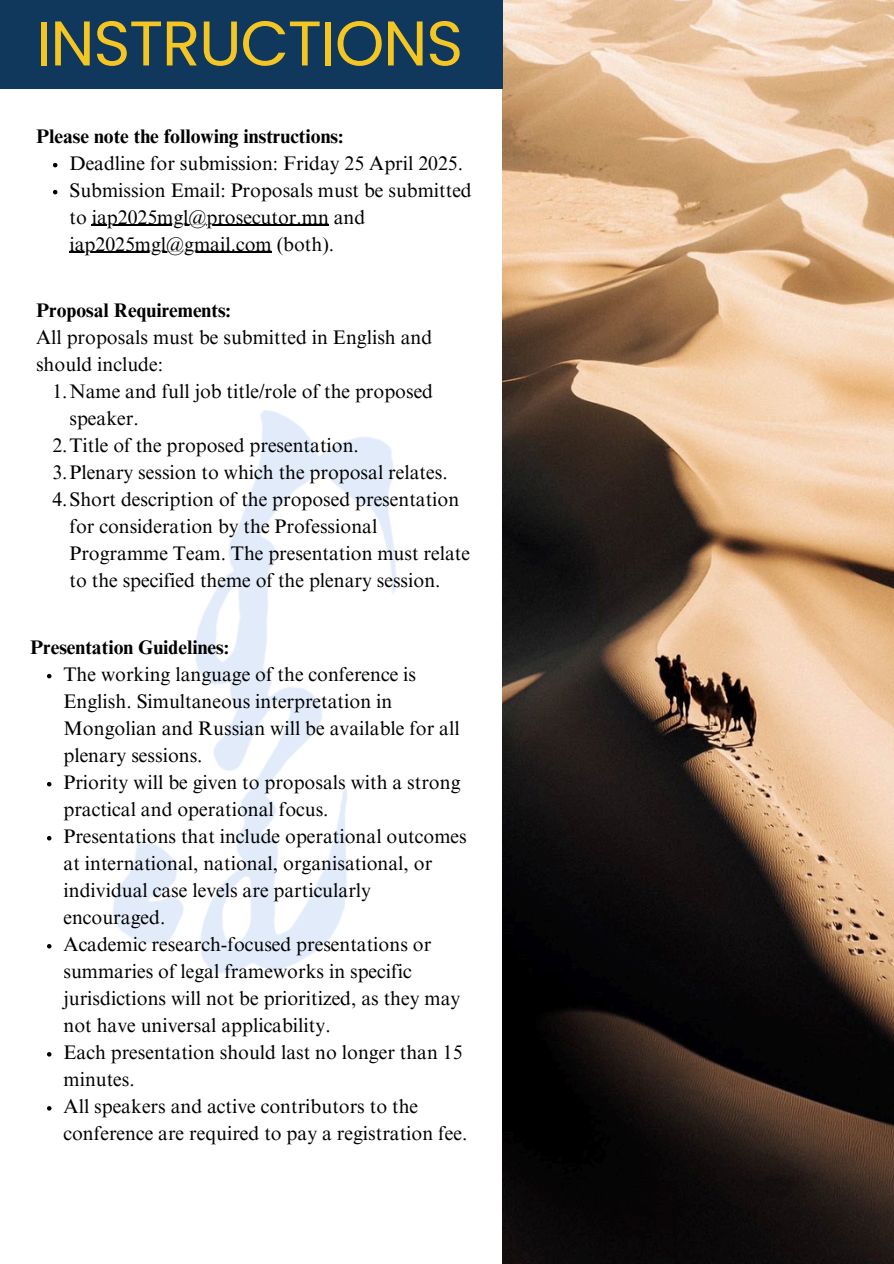
<style>
.page{position:relative;width:894px;height:1264px;background:#fff}
.page>*{position:absolute;margin:0;border:0;box-sizing:border-box;transform-origin:0 0}
.t1{font:63px "Poppins";letter-spacing:-.02em;color:#f3c623}
.t2{font:19.65px/27px "Times NRMT Pro";color:#000}
.t3{font:700 19.65px "Times NRMT Pro";color:#000}
</style>
<div class="page">
<img style="left:503px;top:0;width:390px;height:1263px">
<div style="left:0;top:0;width:502px;height:89px;background:#10375c"></div>
<img style="left:48px;top:322px;width:468px;height:739px">
<svg style="left:53px;top:163px;width:4px;height:4px"></svg>
<svg style="left:53px;top:190px;width:4px;height:4px"></svg>
<hr style="left:92px;top:225px;width:237px;height:1px;background:#000">
<hr style="left:69px;top:252px;width:203px;height:1px;background:#000">
<svg style="left:47px;top:674px;width:4px;height:4px"></svg>
<svg style="left:47px;top:782px;width:4px;height:4px"></svg>
<svg style="left:47px;top:836px;width:4px;height:4px"></svg>
<svg style="left:47px;top:944px;width:4px;height:4px"></svg>
<svg style="left:47px;top:1052px;width:4px;height:4px"></svg>
<svg style="left:47px;top:1106px;width:4px;height:4px"></svg>
<h1 class="t1" style="left:36px;top:-1px;width:428px">INSTRUCTIONS</h1>
<p class="t3" style="left:36px;top:128px;width:309px">Please note the following instructions:</p>
<h2 class="t2" style="left:69px;top:152px;width:395px">Deadline for submission: Friday 25 April 2025.</h2>
<p class="t2" style="left:69px;top:179px;width:404px">Submission Email: Proposals must be submitted to iap2025mgl@prosecutor.mn and</p>
<p class="t2" style="left:69px;top:233px;width:266px">iap2025mgl@gmail.com (both).</p>
<p class="t3" style="left:36px;top:303px;width:196px">Proposal Requirements:</p>
<p class="t2" style="left:36px;top:326px;width:397px">All proposals must be submitted in English and should include:</p>
<p class="t2" style="left:69px;top:380px;width:365px;text-indent:-17px">1.Name and full job title/role of the proposed speaker.</p>
<p class="t2" style="left:52px;top:434px;width:308px">2.Title of the proposed presentation.</p>
<p class="t2" style="left:52px;top:461px;width:396px">3.Plenary session to which the proposal relates.</p>
<p class="t2" style="left:69px;top:488px;width:402px;text-indent:-17px">4.Short description of the proposed presentation for consideration by the Professional Programme Team. The presentation must relate to the specified theme of the plenary session.</p>
<h2 class="t3" style="left:30px;top:639px;width:200px">Presentation Guidelines:</h2>
<p class="t2" style="left:63px;top:663px;width:397px">The working language of the conference is English. Simultaneous interpretation in Mongolian and Russian will be available for all plenary sessions.</p>
<p class="t2" style="left:63px;top:771px;width:398px">Priority will be given to proposals with a strong practical and operational focus.</p>
<p class="t2" style="left:63px;top:825px;width:404px">Presentations that include operational outcomes at international, national, organisational, or individual case levels are particularly encouraged.</p>
<p class="t2" style="left:63px;top:933px;width:398px">Academic research-focused presentations or summaries of legal frameworks in specific jurisdictions will not be prioritized, as they may not have universal applicability.</p>
<p class="t2" style="left:63px;top:1041px;width:400px">Each presentation should last no longer than 15 minutes.</p>
<p class="t2" style="left:63px;top:1095px;width:405px">All speakers and active contributors to the conference are required to pay a registration fee.</p>
</div>
